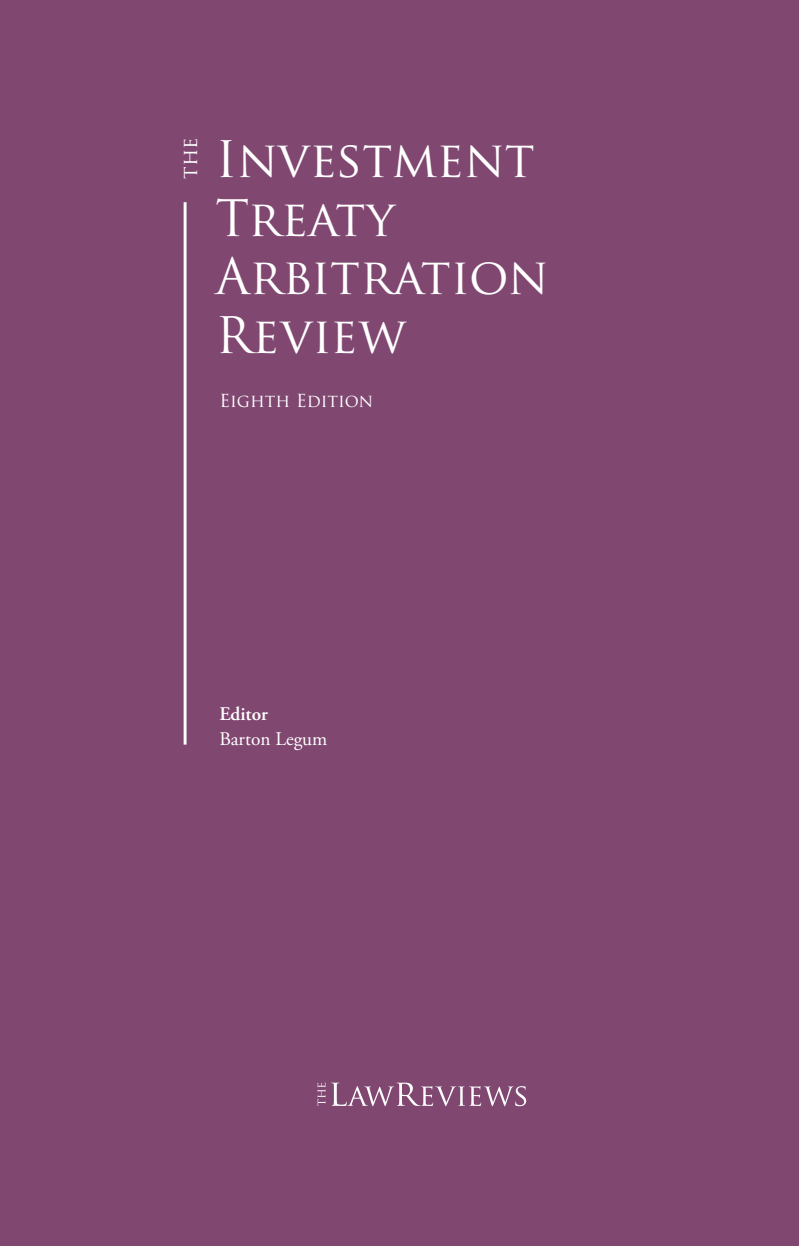
<style>
.page{position:relative;width:799px;height:1246px;background:#fff}
.page>*{position:absolute;margin:0;border:0;box-sizing:border-box;transform-origin:0 0}
.t1{font:49px/58.8px "Trajan Pro";color:#fff}
.t2{font:20.47px "Trajan Pro";color:#fff}
.t3{font:19.25px "Adobe Garamond Pro";color:#fff}
.t4{font:600 19.25px "Adobe Garamond Pro";color:#fff}
.t5{font:17.5px "Trajan Pro";color:#fff}
</style>
<div class="page">
<div style="left:0;top:0;width:799px;height:1245px;background:#804771"></div>
<svg style="left:331px;top:1082px;width:195px;height:23px"></svg>
<svg style="left:317px;top:1082px;width:8px;height:23px"></svg>
<hr style="left:184px;top:202px;width:2px;height:542px;background:#fff">
<p class="t2" style="left:177px;top:179px;width:43px;rotate:-90deg">the</p>
<p class="t1" style="left:215px;top:129px;width:334px">Investment<br>Treaty<br>Arbitration<br>Review</p>
<p class="t5" style="left:219px;top:389px;width:155px">Eighth Edition</p>
<p class="t4" style="left:219px;top:702px;width:50px">Editor</p>
<p class="t3" style="left:219px;top:726px;width:109px">Barton Legum</p>
</div>
